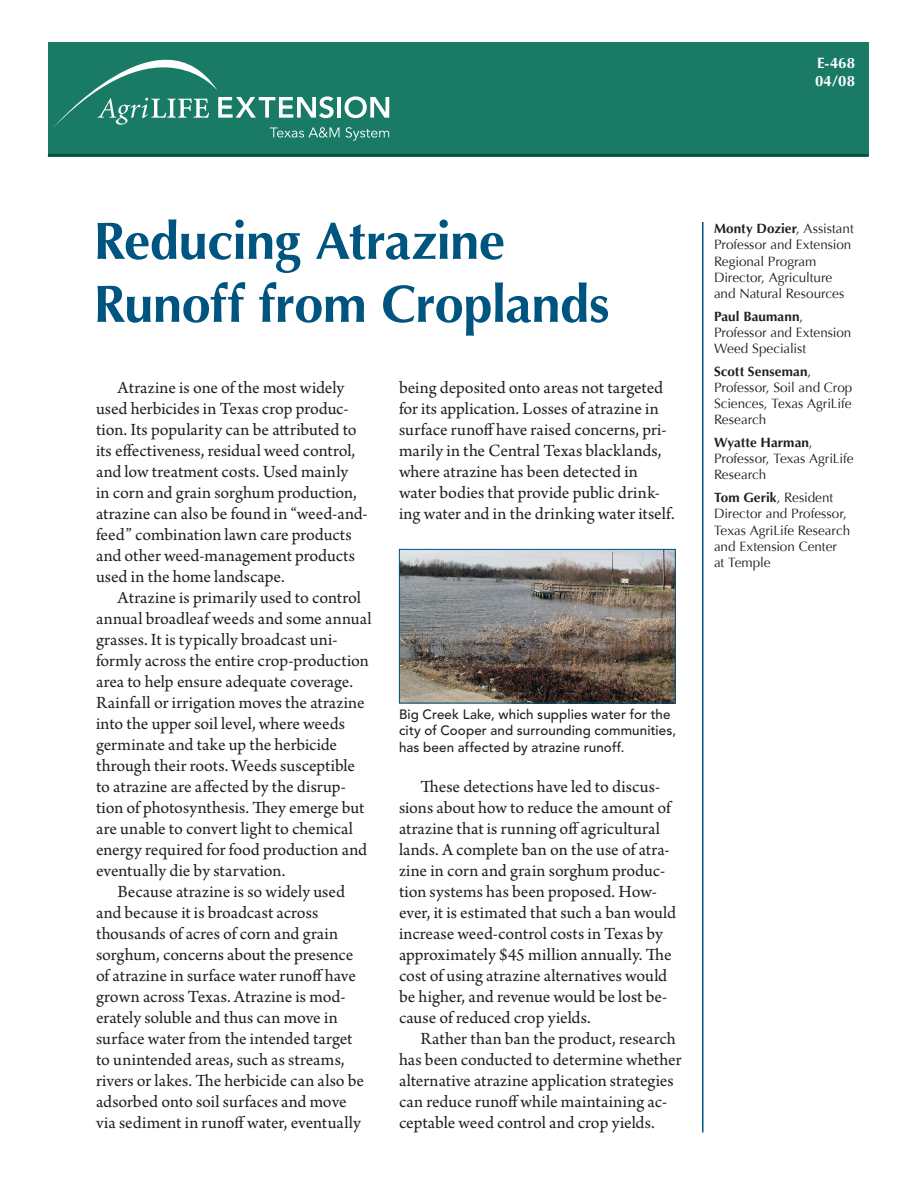
<style>
.page{position:relative;width:918px;height:1188px;background:#fff}
.page>*{position:absolute;margin:0;border:0;box-sizing:border-box;transform-origin:0 0}
.Publication_Heading{font:700 52.5px/63px "Optima";letter-spacing:-.015em;color:#005480}
.Body_text{font:18px/21px "Arno Pro";color:#231f20}
.Publication_Number{font:700 15px "Optima";letter-spacing:.005em;color:#fff}
.authors{font:13.5px/16.2px "Optima";letter-spacing:-.005em;color:#231f20}
.captions{font:500 13.5px/16.2px "Avenir";letter-spacing:.01em;color:#231f20}
.s1{font-weight:700}
</style>
<div class="page">
<div style="left:48px;top:42px;width:821px;height:114px;background:#197b66"></div>
<hr style="left:48px;top:154px;width:821px;height:3px;background:#00573c">
<hr style="left:337px;top:97px;width:4px;height:21px;background:#fff">
<svg style="left:345px;top:96px;width:44px;height:22px"></svg>
<svg style="left:346px;top:127px;width:43px;height:14px"></svg>
<svg style="left:54px;top:60px;width:285px;height:78px"></svg>
<hr style="left:702px;top:222px;width:2px;height:910px;background:#005480">
<img style="left:401px;top:551px;width:273px;height:150px">
<div style="left:399px;top:549px;width:277px;height:154px;border:1px solid #005480"></div>
<p class="Publication_Number" style="left:817px;top:54px;width:39px">E-468</p>
<p class="Publication_Number" style="left:815px;top:72px;width:41px">04/08</p>
<p class="Publication_Heading" style="left:93px;top:210px;width:518px">Reducing Atrazine<br>Runoff from Croplands</p>
<p class="Body_text" style="left:96px;top:378px;width:273px;text-indent:22px">Atrazine is one of the most widely used herbicides in Texas crop produc&shy;tion. Its popularity can be attributed to its effectiveness, residual weed control, and low treatment costs. Used mainly<br>in corn and grain sorghum production, atrazine can also be found in “weed-and&shy;feed” combination lawn care products and other weed-management products used in the home landscape.</p>
<p class="Body_text" style="left:96px;top:588px;width:277px;text-indent:22px">Atrazine is primarily used to control annual broadleaf weeds and some annual grasses. It is typically broadcast uni&shy;formly across the entire crop-production area to help ensure adequate coverage.<br>Rainfall or irrigation moves the atrazine into the upper soil level, where weeds germinate and take up the herbicide through their roots. Weeds susceptible to atrazine are affected by the disrup&shy;tion of photosynthesis. They emerge but are unable to convert light to chemical energy required for food production and eventually die by starvation.</p>
<p class="Body_text" style="left:96px;top:882px;width:270px;text-indent:22px">Because atrazine is so widely used and because it is broadcast across thousands of acres of corn and grain sorghum, concerns about the presence of atrazine in surface water runoff have grown across Texas. Atrazine is mod&shy;erately soluble and thus can move in surface water from the intended target to unintended areas, such as streams, rivers or lakes. The herbicide can also be adsorbed onto soil surfaces and move via sediment in runoff water, eventually</p>
<p class="Body_text" style="left:399px;top:378px;width:277px">being deposited onto areas not targeted for its application. Losses of atrazine in surface runoff have raised concerns, pri&shy;marily in the Central Texas blacklands, where atrazine has been detected in water bodies that provide public drink&shy;ing water and in the drinking water itself.</p>
<p class="captions" style="left:399px;top:707px;width:279px">Big Creek Lake, which supplies water for the city of Cooper and surrounding communities, has been affected by atrazine runoff.</p>
<p class="Body_text" style="left:399px;top:777px;width:279px;text-indent:22px">These detections have led to discus&shy;sions about how to reduce the amount of atrazine that is running off agricultural lands. A complete ban on the use of atra&shy;zine in corn and grain sorghum produc&shy;tion systems has been proposed. How&shy;ever, it is estimated that such a ban would increase weed-control costs in Texas by approximately $45 million annually. The cost of using atrazine alternatives would be higher, and revenue would be lost be&shy;cause of reduced crop yields.</p>
<p class="Body_text" style="left:399px;top:1029px;width:284px;text-indent:22px">Rather than ban the product, research has been conducted to determine whether alternative atrazine application strategies can reduce runoff while maintaining ac&shy;ceptable weed control and crop yields.</p>
<p class="authors" style="left:714px;top:221px;width:141px"><span class="s1">Monty Dozier</span>, Assistant<br>Professor and Extension<br>Regional Program<br>Director, Agriculture and Natural Resources</p>
<p class="authors" style="left:714px;top:308px;width:139px"><span class="s1">Paul Baumann</span>,<br>Professor and Extension<br>Weed Specialist</p>
<p class="authors" style="left:714px;top:363px;width:140px"><span class="s1">Scott Senseman</span>,<br>Professor, Soil and Crop<br>Sciences, Texas AgriLife<br>Research</p>
<p class="authors" style="left:714px;top:435px;width:141px"><span class="s1">Wyatte Harman</span>,<br>Professor, Texas AgriLife<br>Research</p>
<p class="authors" style="left:714px;top:490px;width:138px"><span class="s1">Tom Gerik</span>, Resident<br>Director and Professor,<br>Texas AgriLife Research and Extension Center at Temple</p>
</div>
